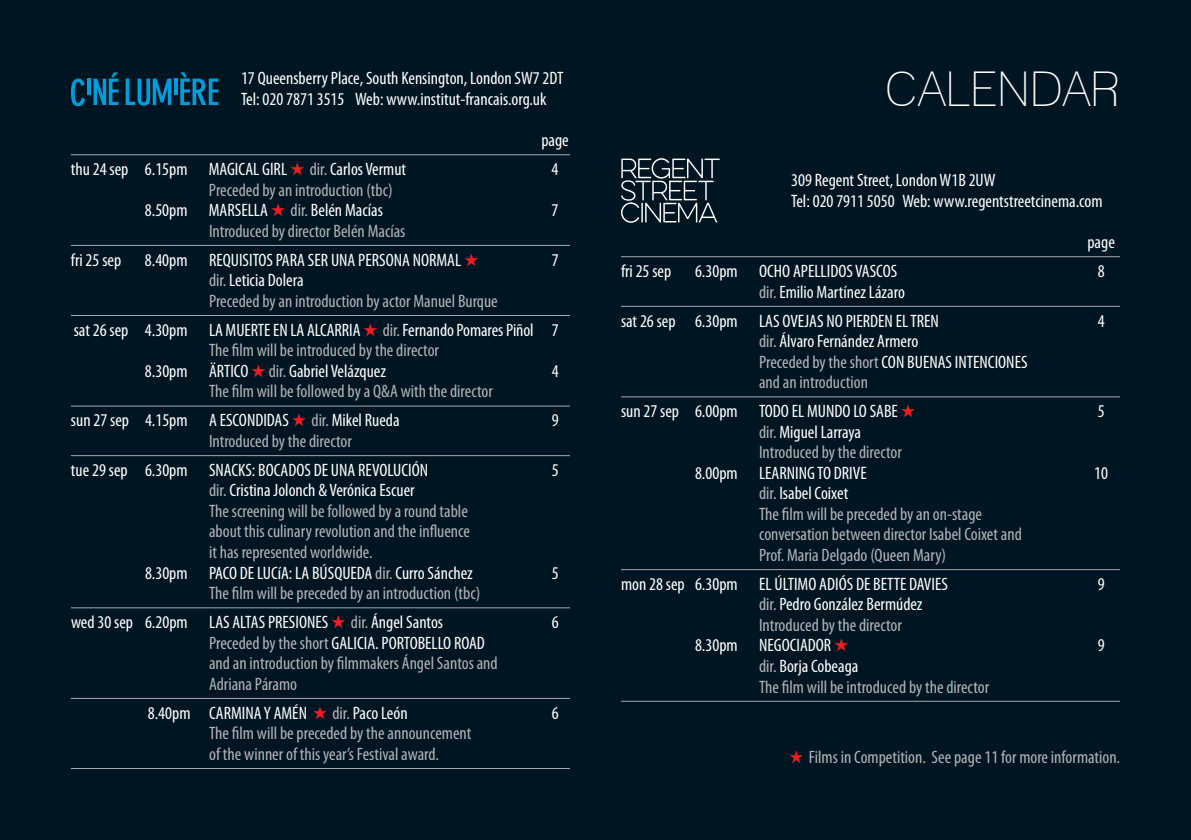
<style>
.page{position:relative;width:1191px;height:840px;background:#fff}
.page>*{position:absolute;margin:0;border:0;box-sizing:border-box;transform-origin:0 0}
.t1{font:condensed 48px "Lane";color:#fff}
.t2{font:condensed 18px/20.6px "Myriad Pro";color:#b2b3b7}
.t3{font:condensed 18px/20.6px "Myriad Pro";color:#fff}
.s1{color:#ee1d23}
.s2{color:#b2b3b7}
.s3{color:#fff}
</style>
<div class="page">
<div style="left:0;top:0;width:1191px;height:839px;background:#001522"></div>
<hr style="left:71px;top:154px;width:499px;height:1px;background:#a8a9ad">
<hr style="left:71px;top:245px;width:499px;height:1px;background:#a8a9ad">
<hr style="left:71px;top:315px;width:499px;height:1px;background:#a8a9ad">
<hr style="left:71px;top:405px;width:499px;height:1px;background:#a8a9ad">
<hr style="left:71px;top:455px;width:499px;height:1px;background:#a8a9ad">
<hr style="left:71px;top:607px;width:499px;height:1px;background:#a8a9ad">
<hr style="left:71px;top:697px;width:499px;height:1px;background:#a8a9ad">
<hr style="left:71px;top:767px;width:499px;height:1px;background:#a8a9ad">
<hr style="left:87px;top:79px;width:4px;height:16px;background:#009ddc">
<svg style="left:71px;top:79px;width:14px;height:27px"></svg>
<svg style="left:126px;top:79px;width:45px;height:26px"></svg>
<hr style="left:174px;top:79px;width:4px;height:16px;background:#009ddc">
<svg style="left:94px;top:72px;width:24px;height:33px"></svg>
<svg style="left:180px;top:72px;width:38px;height:33px"></svg>
<hr style="left:621px;top:256px;width:499px;height:1px;background:#a8a9ad">
<hr style="left:621px;top:306px;width:499px;height:1px;background:#a8a9ad">
<hr style="left:621px;top:396px;width:499px;height:1px;background:#a8a9ad">
<hr style="left:621px;top:569px;width:499px;height:1px;background:#a8a9ad">
<hr style="left:621px;top:700px;width:499px;height:1px;background:#a8a9ad">
<svg style="left:621px;top:158px;width:98px;height:65px"></svg>
<p class="t3" style="left:241px;top:68px;width:324px">17 Queensberry Place, South Kensington, London SW7 2DT<br>Tel: 020 7871 3515 Web: www.institut-francais.org.uk</p>
<p class="t3" style="left:541px;top:129px;width:29px">page</p>
<p class="t3" style="left:71px;top:158px;width:337px">thu 24 sep 6.15pm MAGICAL GIRL <span class="s1">★</span> <span class="s2">dir.</span> Carlos Vermut</p>
<p class="t3" style="left:551px;top:158px;width:8px">4</p>
<p class="t2" style="left:145px;top:179px;width:249px;text-indent:64px">Preceded by an introduction (tbc)<br><span class="s3">8.50pm MARSELLA</span> <span class="s1">★</span> dir. <span class="s3">Belén Macías</span></p>
<p class="t3" style="left:551px;top:199px;width:8px">7</p>
<p class="t2" style="left:209px;top:220px;width:198px">Introduced by director Belén Macías</p>
<p class="t3" style="left:71px;top:249px;width:52px">fri 25 sep</p>
<p class="t3" style="left:145px;top:249px;width:335px">8.40pm REQUISITOS PARA SER UNA PERSONA NORMAL <span class="s1">★</span></p>
<p class="t3" style="left:551px;top:249px;width:8px">7</p>
<p class="t2" style="left:209px;top:269px;width:290px">dir. <span class="s3">Leticia Dolera<br></span>Preceded by an introduction by actor Manuel Burque</p>
<p class="t3" style="left:74px;top:319px;width:486px">sat 26 sep 4.30pm LA MUERTE EN LA ALCARRIA <span class="s1">★</span> <span class="s2">dir.</span> Fernando Pomares Piñol 7</p>
<p class="t2" style="left:209px;top:339px;width:231px">The film will be introduced by the director</p>
<p class="t3" style="left:145px;top:360px;width:242px">8.30pm ÄRTICO <span class="s1">★</span> <span class="s2">dir.</span> Gabriel Velázquez</p>
<p class="t3" style="left:551px;top:360px;width:8px">4</p>
<p class="t2" style="left:71px;top:376px;width:423px;line-height:29px;text-indent:138px">The film will be followed by a Q&amp;A with the director <span class="s3">sun 27 sep 4.15pm A ESCONDIDAS</span> <span class="s1">★</span> dir. <span class="s3">Mikel Rueda</span></p>
<p class="t3" style="left:551px;top:409px;width:8px">9</p>
<p class="t2" style="left:209px;top:430px;width:144px">Introduced by the director</p>
<p class="t3" style="left:71px;top:459px;width:359px">tue 29 sep 6.30pm SNACKS: BOCADOS DE UNA REVOLUCIÓN</p>
<p class="t3" style="left:552px;top:459px;width:8px">5</p>
<p class="t3" style="left:209px;top:479px;width:207px"><span class="s2">dir.</span> Cristina Jolonch &amp; Verónica Escuer</p>
<p class="t2" style="left:209px;top:500px;width:260px">The screening will be followed by a round table</p>
<p class="t2" style="left:209px;top:520px;width:262px">about this culinary revolution and the influence</p>
<p class="t2" style="left:209px;top:541px;width:165px">it has represented worldwide.</p>
<p class="t3" style="left:145px;top:561px;width:329px">8.30pm PACO DE LUCíA: LA BÚSQUEDA <span class="s2">dir.</span> Curro Sánchez</p>
<p class="t3" style="left:552px;top:561px;width:8px">5</p>
<p class="t2" style="left:71px;top:578px;width:411px;line-height:29px;text-indent:138px">The film will be preceded by an introduction (tbc) <span class="s3">wed 30 sep 6.20pm LAS ALTAS PRESIONES</span> <span class="s1">★</span> dir. <span class="s3">Ángel Santos</span></p>
<p class="t3" style="left:552px;top:611px;width:8px">6</p>
<p class="t2" style="left:209px;top:631px;width:290px">Preceded by the short <span class="s3">GALICIA. PORTOBELLO ROAD </span>and an introduction by filmmakers Ángel Santos and<br>Adriana Páramo</p>
<p class="t3" style="left:148px;top:701px;width:261px">8.40pm CARMINA Y AMÉN <span class="s1">★</span> <span class="s2">dir.</span> Paco León</p>
<p class="t3" style="left:552px;top:701px;width:8px">6</p>
<p class="t2" style="left:209px;top:722px;width:264px">The film will be preceded by the announcement of the winner of this year’s Festival award.</p>
<h1 class="t1" style="left:885px;top:60px;width:236px">CALENDAR</h1>
<p class="t3" style="left:791px;top:170px;width:313px">309 Regent Street, London W1B 2UW<br>Tel: 020 7911 5050 Web: www.regentstreetcinema.com</p>
<p class="t3" style="left:1087px;top:231px;width:29px">page</p>
<p class="t3" style="left:621px;top:260px;width:52px">fri 25 sep</p>
<p class="t3" style="left:695px;top:260px;width:204px">6.30pm OCHO APELLIDOS VASCOS</p>
<p class="t3" style="left:1097px;top:260px;width:8px">8</p>
<p class="t3" style="left:621px;top:277px;width:319px;line-height:29px;text-indent:138px"><span class="s2">dir.</span> Emilio Martínez Lázaro<br>sat 26 sep 6.30pm LAS OVEJAS NO PIERDEN EL TREN</p>
<p class="t3" style="left:1097px;top:310px;width:8px">4</p>
<p class="t3" style="left:759px;top:330px;width:270px"><span class="s2">dir.</span> Álvaro Fernández Armero<br><span class="s2">Preceded by the short</span> CON BUENAS INTENCIONES <span class="s2">and an introduction</span></p>
<p class="t3" style="left:621px;top:400px;width:296px">sun 27 sep 6.00pm TODO EL MUNDO LO SABE <span class="s1">★</span></p>
<p class="t3" style="left:1097px;top:400px;width:8px">5</p>
<p class="t2" style="left:759px;top:421px;width:144px">dir. <span class="s3">Miguel Larraya<br></span>Introduced by the director</p>
<p class="t3" style="left:695px;top:462px;width:173px">8.00pm LEARNING TO DRIVE</p>
<p class="t3" style="left:1094px;top:462px;width:15px">10</p>
<p class="t2" style="left:759px;top:482px;width:264px">dir. <span class="s3">Isabel Coixet<br></span>The film will be preceded by an on-stage conversation between director Isabel Coixet and Prof. Maria Delgado (Queen Mary)</p>
<p class="t3" style="left:621px;top:573px;width:328px">mon 28 sep 6.30pm EL ÚLTIMO ADIÓS DE BETTE DAVIES</p>
<p class="t3" style="left:1097px;top:573px;width:8px">9</p>
<p class="t3" style="left:759px;top:593px;width:165px"><span class="s2">dir.</span> Pedro González Bermúdez</p>
<p class="t2" style="left:759px;top:614px;width:144px">Introduced by the director</p>
<p class="t3" style="left:695px;top:634px;width:155px">8.30pm NEGOCIADOR <span class="s1">★</span></p>
<p class="t3" style="left:1097px;top:634px;width:8px">9</p>
<p class="t2" style="left:759px;top:655px;width:231px">dir. <span class="s3">Borja Cobeaga<br></span>The film will be introduced by the director</p>
<p class="t2" style="left:789px;top:745px;width:332px"><span class="s1">★</span> Films in Competition. See page 11 for more information.</p>
</div>
